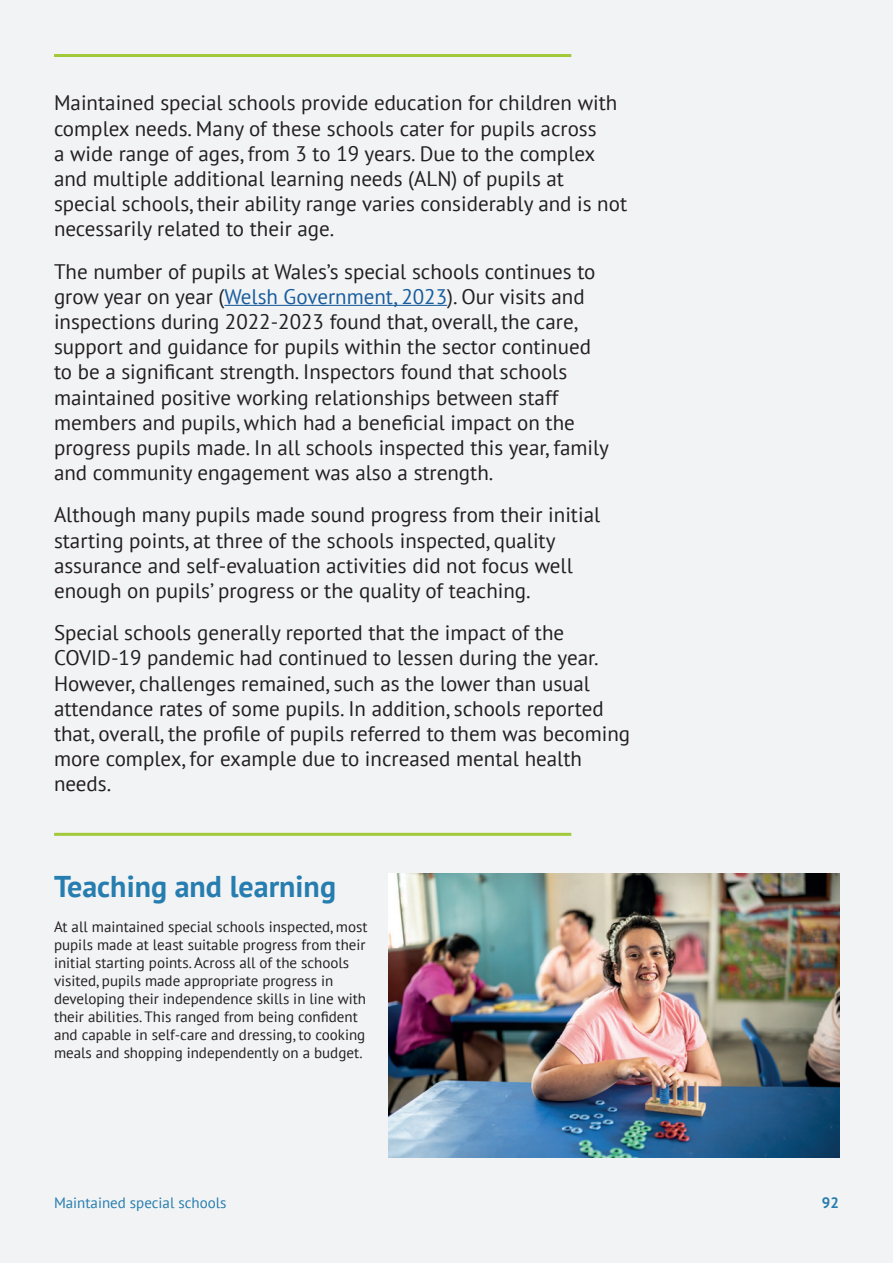
<style>
.page{position:relative;width:893px;height:1263px;background:#fff}
.page>*{position:absolute;margin:0;border:0;box-sizing:border-box;transform-origin:0 0}
.Heading_2{font:700 30px "PT Sans";color:#267daf}
.Big_Paragraph{font:21px/25.2px "PT Sans";color:#231f20}
.Paragraph{font:15px/18px "PT Sans";color:#231f20}
.Footer_Title{font:15px "PT Sans";color:#267daf}
.t1{font:700 15px "PT Sans";color:#267daf}
.s1{color:#175d9e}
</style>
<div class="page">
<div style="left:1px;top:1px;width:892px;height:1262px;background:#f2f3f4"></div>
<hr style="left:224px;top:305px;width:223px;height:1px;background:#175d9e">
<hr style="left:54px;top:54px;width:517px;height:3px;background:#a1c93a">
<hr style="left:54px;top:833px;width:517px;height:3px;background:#a1c93a">
<img style="left:389px;top:873px;width:450px;height:284px">
<p class="Big_Paragraph" style="left:54px;top:90px;width:575px">Maintained special schools provide education for children with complex needs. Many of these schools cater for pupils across<br>a wide range of ages, from 3 to 19 years. Due to the complex and multiple additional learning needs (ALN) of pupils at special schools, their ability range varies considerably and is not necessarily related to their age.</p>
<p class="Big_Paragraph" style="left:54px;top:258px;width:557px">The number of pupils at Wales’s special schools continues to grow year on year (<span class="s1">Welsh Government, 2023</span>). Our visits and inspections during 2022-2023 found that, overall, the care, support and guidance for pupils within the sector continued to be a significant strength. Inspectors found that schools maintained positive working relationships between staff members and pupils, which had a beneficial impact on the progress pupils made. In all schools inspected this year, family and community engagement was also a strength.</p>
<p class="Big_Paragraph" style="left:54px;top:502px;width:548px">Although many pupils made sound progress from their initial starting points, at three of the schools inspected, quality assurance and self-evaluation activities did not focus well enough on pupils’ progress or the quality of teaching.</p>
<p class="Big_Paragraph" style="left:54px;top:620px;width:578px">Special schools generally reported that the impact of the COVID-19 pandemic had continued to lessen during the year.<br>However, challenges remained, such as the lower than usual attendance rates of some pupils. In addition, schools reported that, overall, the profile of pupils referred to them was becoming more complex, for example due to increased mental health needs.</p>
<p class="Heading_2" style="left:54px;top:866px;width:284px">Teaching and learning</p>
<p class="Paragraph" style="left:54px;top:917px;width:315px">At all maintained special schools inspected, most pupils made at least suitable progress from their initial starting points. Across all of the schools visited, pupils made appropriate progress in developing their independence skills in line with their abilities. This ranged from being confident and capable in self-care and dressing, to cooking meals and shopping independently on a budget.</p>
<p class="Footer_Title" style="left:54px;top:1193px;width:174px">Maintained special schools</p>
<p class="t1" style="left:822px;top:1193px;width:19px">92</p>
</div>
